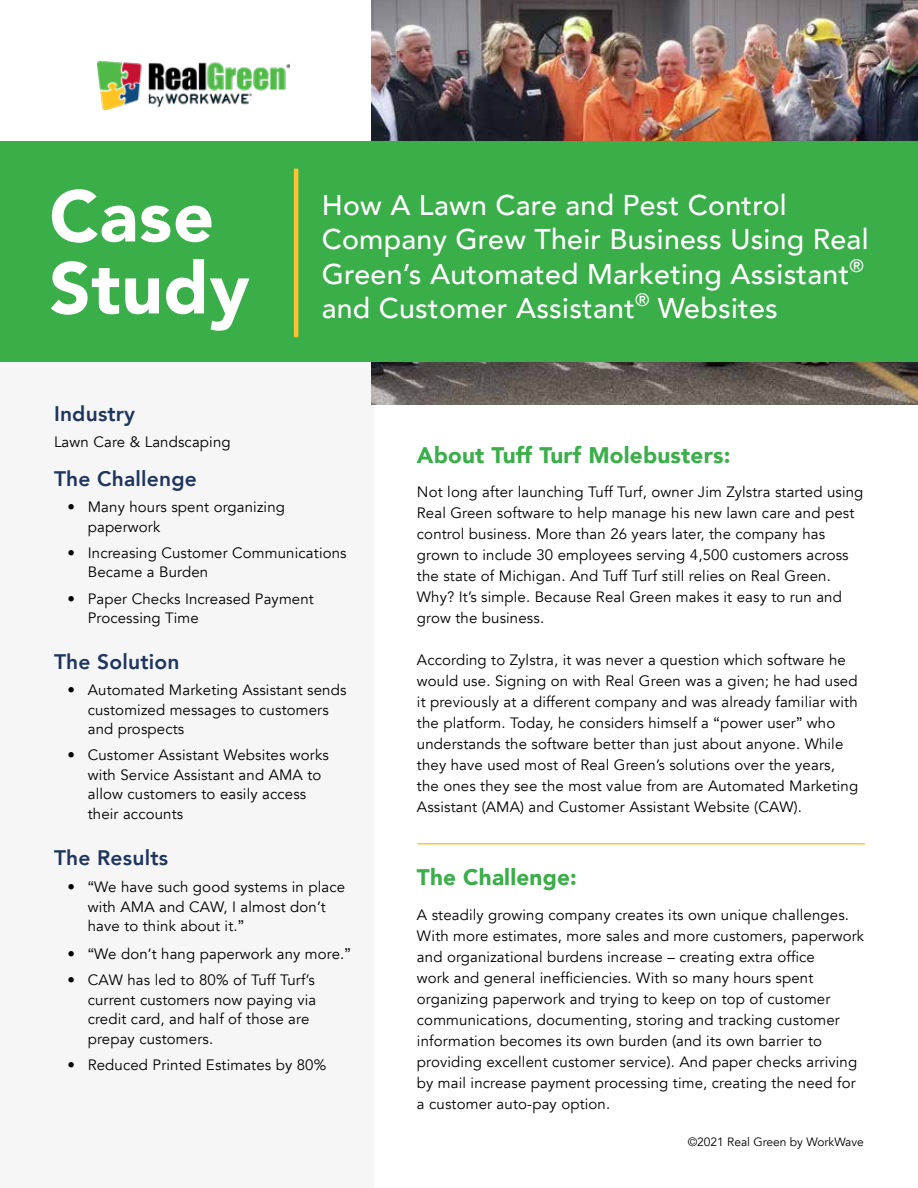
<style>
.page{position:relative;width:918px;height:1188px;background:#fff}
.page>*{position:absolute;margin:0;border:0;box-sizing:border-box;transform-origin:0 0}
.t1{font:900 72px/72px "Avenir";letter-spacing:.01em;color:#fff}
.t2{font:500 28.5px/34.5px "Avenir";letter-spacing:.01em;color:#fff}
.t3{font:900 22.5px "Avenir";letter-spacing:.01em;color:#3aae49}
.t4{font:800 21px "Avenir";letter-spacing:.01em;color:#1e355e}
.t5{font:15px/21px "Avenir";letter-spacing:.01em;color:#000}
.t6{font:12px "Avenir";color:#000}
.s1{font-family:"Helvetica Neue"}
</style>
<div class="page">
<div style="left:0;top:362px;width:373px;height:826px;background:#f6f6f6"></div>
<img style="left:372px;top:0;width:546px;height:405px">
<div style="left:0;top:141px;width:918px;height:221px;background:#3aae49"></div>
<img style="left:98px;top:60px;width:191px;height:50px">
<hr style="left:418px;top:843px;width:447px;height:1px;background:#ffc530">
<hr style="left:294px;top:169px;width:4px;height:168px;background:#ffc530">
<h1 class="t1" style="left:49px;top:179px;width:202px">Case<br>Study</h1>
<h2 class="t2" style="left:322px;top:186px;width:548px">How A Lawn Care and Pest Control Company Grew Their Business Using Real Green’s Automated Marketing Assistant<sup>® </sup>and Customer Assistant<sup>®</sup> Websites</h2>
<h3 class="t4" style="left:54px;top:397px;width:83px">Industry</h3>
<p class="t5" style="left:54px;top:431px;width:178px">Lawn Care &amp; Landscaping</p>
<h3 class="t4" style="left:54px;top:462px;width:144px">The Challenge</h3>
<p class="t5" style="left:88px;top:497px;width:199px;line-height:19.5px;text-indent:-20px">• Many hours spent organizing paperwork</p>
<p class="t5" style="left:88px;top:543px;width:260px;line-height:19.5px;text-indent:-20px">• Increasing Customer Communications<br>Became a Burden</p>
<p class="t5" style="left:88px;top:589px;width:228px;line-height:19.5px;text-indent:-20px">• Paper Checks Increased Payment<br>Processing Time</p>
<h3 class="t4" style="left:54px;top:645px;width:127px">The Solution</h3>
<p class="t5" style="left:88px;top:680px;width:260px;line-height:19.5px;text-indent:-20px">• Automated Marketing Assistant sends customized messages to customers and prospects</p>
<p class="t5" style="left:88px;top:746px;width:243px;line-height:19.5px;text-indent:-20px">• Customer Assistant Websites works with Service Assistant and AMA to allow customers to easily access their accounts</p>
<h3 class="t4" style="left:54px;top:841px;width:116px">The Results</h3>
<p class="t5" style="left:88px;top:878px;width:259px;line-height:19.5px;text-indent:-20px">• <span class="s1">“</span>We have such good systems in place with AMA and CAW, I almost don’t have to think about it.<span class="s1">”</span></p>
<p class="t5" style="left:68px;top:944px;width:285px">• <span class="s1">“</span>We don’t hang paperwork any more.<span class="s1">”</span></p>
<p class="t5" style="left:88px;top:971px;width:230px;line-height:19.5px;text-indent:-20px">• CAW has led to 80% of Tuff Turf’s current customers now paying via credit card, and half of those are prepay customers.</p>
<p class="t5" style="left:68px;top:1055px;width:260px">• Reduced Printed Estimates by 80%</p>
<h3 class="t3" style="left:417px;top:436px;width:315px">About Tuff Turf Molebusters:</h3>
<p class="t5" style="left:417px;top:482px;width:448px">Not long after launching Tuff Turf, owner Jim Zylstra started using Real Green software to help manage his new lawn care and pest control business. More than 26 years later, the company has grown to include 30 employees serving 4,500 customers across the state of Michigan. And Tuff Turf still relies on Real Green.<br>Why? It’s simple. Because Real Green makes it easy to run and grow the business.</p>
<p class="t5" style="left:417px;top:650px;width:443px">According to Zylstra, it was never a question which software he would use. Signing on with Real Green was a given; he had used it previously at a different company and was already familiar with the platform. Today, he considers himself a <span class="s1">“</span>power user<span class="s1">”</span> who understands the software better than just about anyone. While they have used most of Real Green’s solutions over the years, the ones they see the most value from are Automated Marketing Assistant (AMA) and Customer Assistant Website (CAW).</p>
<h3 class="t3" style="left:417px;top:858px;width:162px">The Challenge:</h3>
<p class="t5" style="left:417px;top:905px;width:449px">A steadily growing company creates its own unique challenges.<br>With more estimates, more sales and more customers, paperwork and organizational burdens increase – creating extra office<br>work and general inefficiencies. With so many hours spent organizing paperwork and trying to keep on top of customer communications, documenting, storing and tracking customer information becomes its own burden (and its own barrier to providing excellent customer service). And paper checks arriving by mail increase payment processing time, creating the need for a customer auto-pay option.</p>
<p class="t6" style="left:688px;top:1135px;width:178px">©2021 Real Green by WorkWave</p>
</div>
